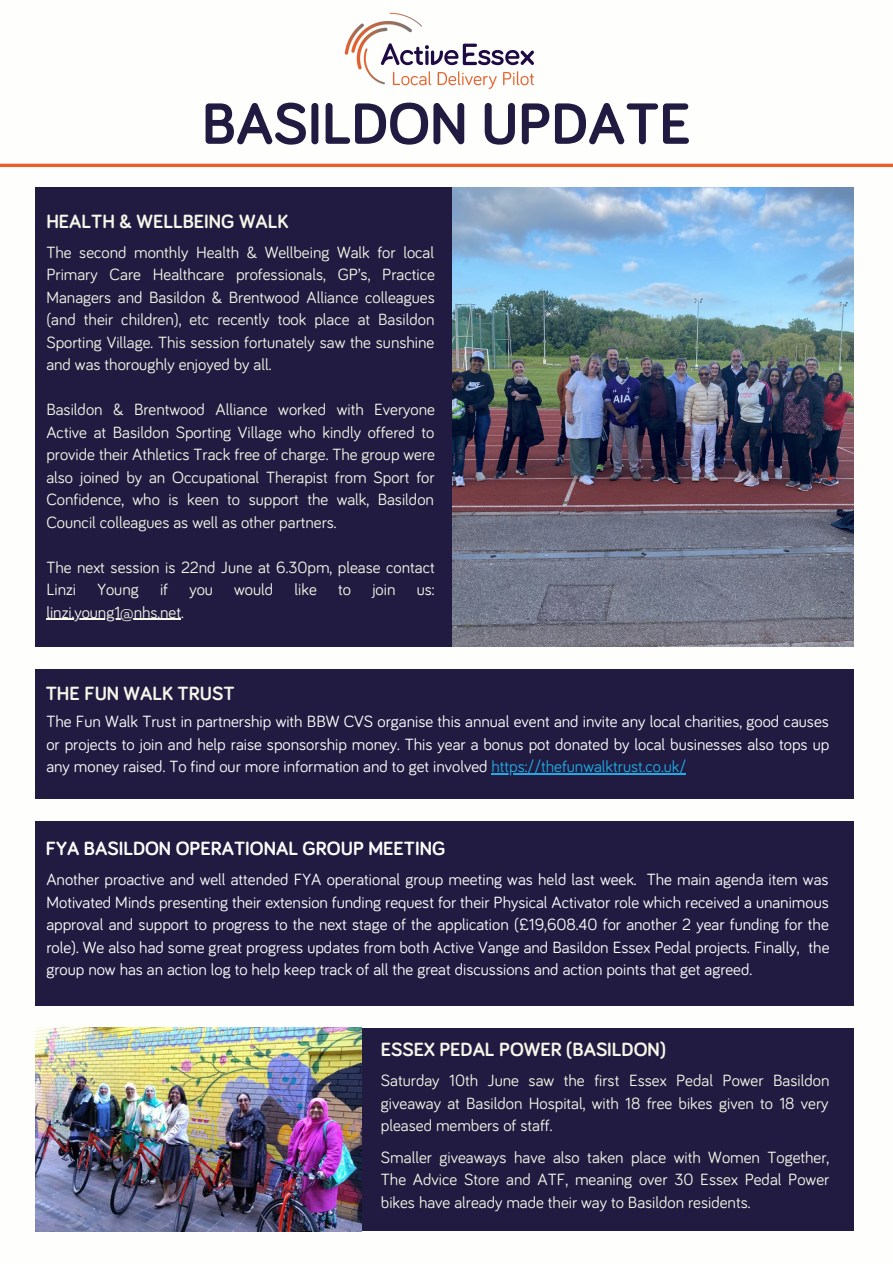
<style>
.page{position:relative;width:893px;height:1264px;background:#fff}
.page>*{position:absolute;margin:0;border:0;box-sizing:border-box;transform-origin:0 0}
.t1{font:700 60px "Bariol";color:#211b41}
.t2{font:700 19.8px "Bariol";color:#f6f6e9}
.t3{font:700 19.8px "Bariol";color:#fefefd}
.t4{font:16.8px/22.5px "Bariol";color:#f6f6e9;text-align:justify}
.t5{font:16.8px/22.5px "Bariol";color:#fefefd;text-align:justify}
.s1{color:#1fabe3}
</style>
<div class="page">
<div style="left:35px;top:187px;width:818px;height:459px;background:#211b41"></div>
<img style="left:452px;top:187px;width:401px;height:459px">
<hr style="left:0;top:164px;width:892px;height:3px;background:#eb6028">
<img style="left:344px;top:12px;width:190px;height:77px">
<hr style="left:46px;top:618px;width:135px;height:2px;background:#f6f6e9">
<div style="left:35px;top:668px;width:818px;height:130px;background:#211b41"></div>
<hr style="left:491px;top:773px;width:195px;height:1px;background:#1fabe3">
<div style="left:35px;top:821px;width:818px;height:184px;background:#211b41"></div>
<div style="left:35px;top:1027px;width:818px;height:203px;background:#211b41"></div>
<img style="left:35px;top:1027px;width:326px;height:204px">
<p class="t1" style="left:202px;top:97px;width:490px">BASILDON UPDATE</p>
<p class="t2" style="left:46px;top:212px;width:243px">HEALTH &amp; WELLBEING WALK</p>
<p class="t4" style="left:46px;top:242px;width:390px">The second monthly Health &amp; Wellbeing Walk for local Primary Care Healthcare professionals, GP’s, Practice Managers and Basildon &amp; Brentwood Alliance colleagues (and their children), etc recently took place at Basildon Sporting Village. This session fortunately saw the sunshine and was thoroughly enjoyed by all.</p>
<p class="t4" style="left:46px;top:399px;width:390px">Basildon &amp; Brentwood Alliance worked with Everyone Active at Basildon Sporting Village who kindly offered to provide their Athletics Track free of charge. The group were also joined by an Occupational Therapist from Sport for Confidence, who is keen to support the walk, Basildon Council colleagues as well as other partners.</p>
<p class="t4" style="left:46px;top:556px;width:390px">The next session is 22nd June at 6.30pm, please contact<br>Linzi</p>
<p class="t4" style="left:97px;top:579px;width:43px">Young</p>
<p class="t4" style="left:160px;top:579px;width:10px">if</p>
<p class="t4" style="left:189px;top:579px;width:25px">you</p>
<p class="t4" style="left:234px;top:579px;width:41px">would</p>
<p class="t4" style="left:294px;top:579px;width:24px">like</p>
<p class="t4" style="left:338px;top:579px;width:14px">to</p>
<p class="t4" style="left:372px;top:579px;width:25px">join</p>
<p class="t4" style="left:416px;top:579px;width:19px">us:</p>
<p class="t4" style="left:46px;top:601px;width:139px">linzi.young1@nhs.net.</p>
<p class="t2" style="left:46px;top:684px;width:190px">THE FUN WALK TRUST</p>
<p class="t5" style="left:46px;top:711px;width:784px">The Fun Walk Trust in partnership with BBW CVS organise this annual event and invite any local charities, good causes or projects to join and help raise sponsorship money. This year a bonus pot donated by local businesses also tops up any money raised. To find our more information and to get involved <span class="s1">https://thefunwalktrust.co.uk/</span></p>
<p class="t3" style="left:46px;top:839px;width:401px">FYA BASILDON OPERATIONAL GROUP MEETING</p>
<p class="t5" style="left:46px;top:869px;width:784px">Another proactive and well attended FYA operational group meeting was held last week. The main agenda item was Motivated Minds presenting their extension funding request for their Physical Activator role which received a unanimous approval and support to progress to the next stage of the application (£19,608.40 for another 2 year funding for the role). We also had some great progress updates from both Active Vange and Basildon Essex Pedal projects. Finally, the group now has an action log to help keep track of all the great discussions and action points that get agreed.</p>
<p class="t2" style="left:381px;top:1040px;width:286px">ESSEX PEDAL POWER (BASILDON)</p>
<p class="t4" style="left:381px;top:1070px;width:450px">Saturday 10th June saw the first Essex Pedal Power Basildon giveaway at Basildon Hospital, with 18 free bikes given to 18 very pleased members of staff.</p>
<p class="t4" style="left:381px;top:1146px;width:450px">Smaller giveaways have also taken place with Women Together, The Advice Store and ATF, meaning over 30 Essex Pedal Power bikes have already made their way to Basildon residents.</p>
</div>
